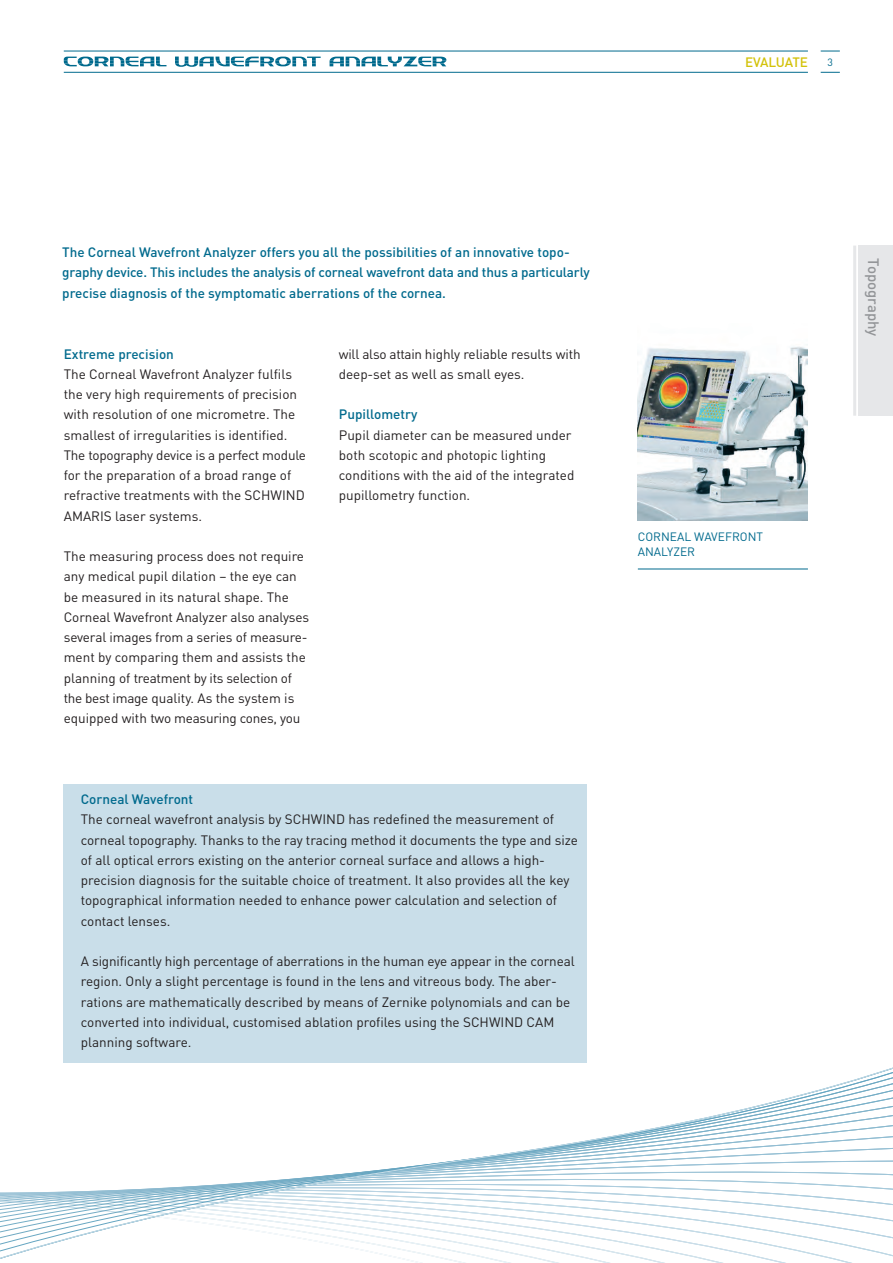
<style>
.page{position:relative;width:893px;height:1263px;background:#fff}
.page>*{position:absolute;margin:0;border:0;box-sizing:border-box;transform-origin:0 0}
.t1{font:500 15px "DIN Schwind";color:#939598}
.t2{font:13.5px/20.2px "DIN Schwind";color:#231f20}
.t3{font:500 13.5px/20.2px "DIN Schwind";color:#006a8d}
.t4{font:500 13.5px "DIN Schwind";letter-spacing:-.01em;color:#d3c20a}
.t5{font:12px/15px "DIN Schwind";color:#006a8d}
.t6{font:10.5px "DIN Schwind";color:#006a8d}
</style>
<div class="page">
<svg style="left:0;top:1067px;width:893px;height:196px"></svg>
<hr style="left:64px;top:51px;width:744px;height:1px;background:#006a8d">
<hr style="left:64px;top:72px;width:744px;height:1px;background:#006a8d">
<svg style="left:821px;top:51px;width:19px;height:1px"></svg>
<svg style="left:821px;top:72px;width:19px;height:1px"></svg>
<svg style="left:64px;top:57px;width:382px;height:10px"></svg>
<img style="left:638px;top:344px;width:170px;height:177px">
<hr style="left:638px;top:568px;width:170px;height:1px;background:#006a8d">
<div style="left:64px;top:784px;width:523px;height:279px;background:#c9dee9"></div>
<div style="left:859px;top:246px;width:34px;height:170px;background:#e6e7e9"></div>
<hr style="left:853px;top:246px;width:3px;height:170px;background:#e6e7e9">
<p class="t4" style="left:745px;top:54px;width:64px">EVALUATE</p>
<p class="t6" style="left:827px;top:56px;width:7px">3</p>
<p class="t3" style="left:62px;top:242px;width:529px">The Corneal Wavefront Analyzer offers you all the possibilities of an innovative topo&shy;graphy device. This includes the analysis of corneal wavefront data and thus a particularly precise diagnosis of the symptomatic aberrations of the cornea.</p>
<p class="t3" style="left:64px;top:343px;width:112px">Extreme precision</p>
<p class="t2" style="left:64px;top:363px;width:244px">The Corneal Wavefront Analyzer fulfils the very high requirements of precision with resolution of one micrometre. The smallest of irregularities is identified.<br>The topography device is a perfect module for the preparation of a broad range of refractive treatments with the SCHWIND AMARIS laser systems.</p>
<p class="t2" style="left:64px;top:546px;width:247px">The measuring process does not require any medical pupil dilation – the eye can be measured in its natural shape. The Corneal Wavefront Analyzer also analyses several images from a series of measure&shy;ment by comparing them and assists the planning of treatment by its selection of the best image quality. As the system is equipped with two measuring cones, you</p>
<p class="t2" style="left:339px;top:343px;width:243px">will also attain highly reliable results with deep-set as well as small eyes.</p>
<p class="t3" style="left:339px;top:404px;width:80px">Pupillometry</p>
<p class="t2" style="left:339px;top:424px;width:237px">Pupil diameter can be measured under both scotopic and photopic lighting conditions with the aid of the integrated pupillometry function.</p>
<p class="t3" style="left:81px;top:789px;width:114px">Corneal Wavefront</p>
<p class="t2" style="left:81px;top:809px;width:499px">The corneal wavefront analysis by SCHWIND has redefined the measurement of corneal topography. Thanks to the ray tracing method it documents the type and size of all optical errors existing on the anterior corneal surface and allows a high&shy;precision diagnosis for the suitable choice of treatment. It also provides all the key topographical information needed to enhance power calculation and selection of contact lenses.</p>
<p class="t2" style="left:81px;top:951px;width:495px">A significantly high percentage of aberrations in the human eye appear in the corneal region. Only a slight percentage is found in the lens and vitreous body. The aber&shy;rations are mathematically described by means of Zernike polynomials and can be converted into individual, customised ablation profiles using the SCHWIND CAM planning software.</p>
<p class="t5" style="left:638px;top:529px;width:127px">CORNEAL WAVEFRONT<br>ANALYZER</p>
<p class="t1" style="left:882px;top:258px;width:80px;rotate:90deg">Topography</p>
</div>
